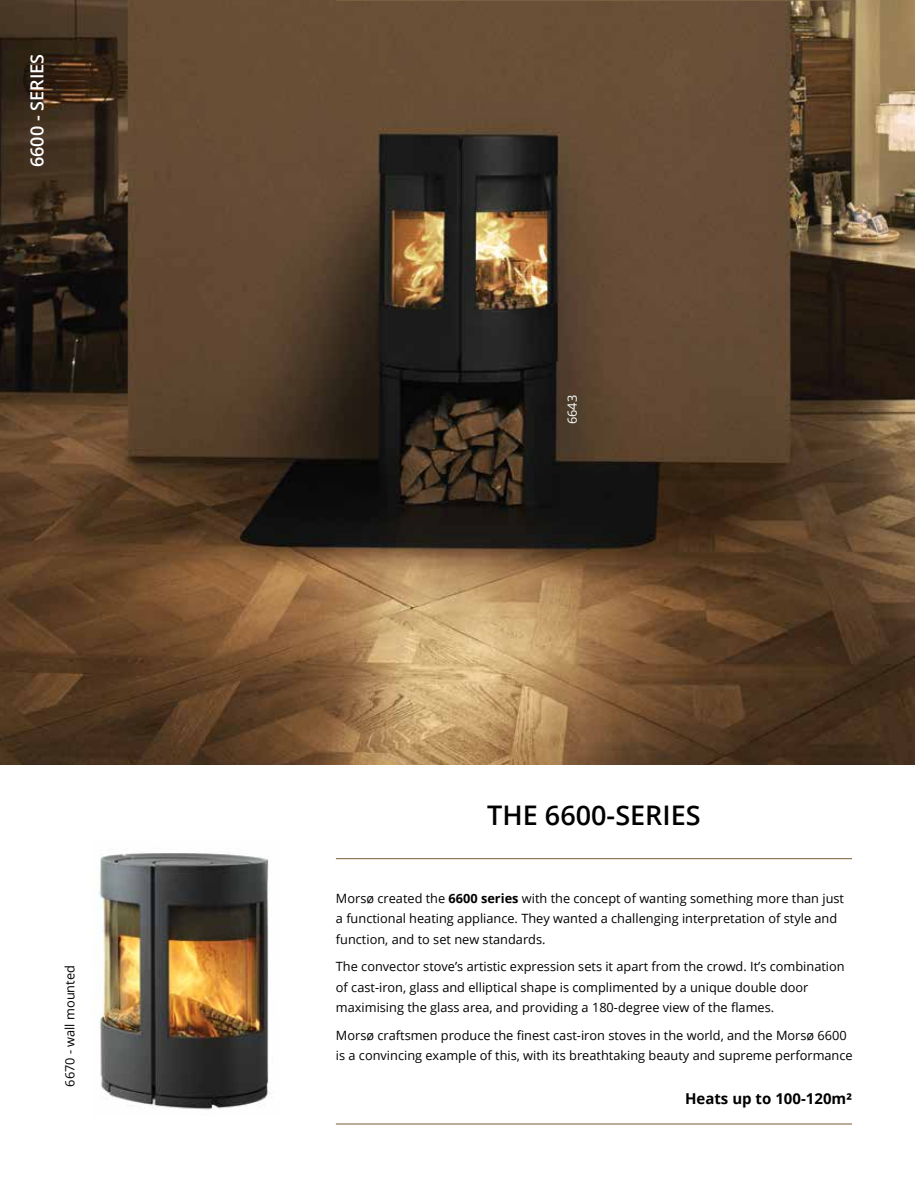
<style>
.page{position:relative;width:915px;height:1191px;background:#fff}
.page>*{position:absolute;margin:0;border:0;box-sizing:border-box;transform-origin:0 0}
.t1{font:600 27px "Open Sans";color:#000}
.t2{font:600 18px "Open Sans";color:#fff}
.t3{font:700 15px "Open Sans";color:#000}
.t4{font:12.75px/20.2px "Open Sans";color:#000}
.t5{font:12.75px "Open Sans";color:#fff}
.s1{font-weight:700}
</style>
<div class="page">
<img style="left:0;top:0;width:914px;height:764px">
<hr style="left:336px;top:858px;width:515px;height:1px;background:#886d4b">
<hr style="left:336px;top:1123px;width:515px;height:1px;background:#886d4b">
<hr style="left:336px;top:0;width:515px;height:1px;background:#886d4b">
<img style="left:98px;top:852px;width:173px;height:258px">
<h2 class="t2" style="left:25px;top:167px;width:115px;rotate:-90deg">6600 - SERIES</h2>
<p class="t4" style="left:60px;top:1086px;width:123px;rotate:-90deg">6670 - wall mounted</p>
<p class="t5" style="left:563px;top:424px;width:31px;rotate:-90deg">6643</p>
<h1 class="t1" style="left:487px;top:796px;width:215px">THE 6600-SERIES</h1>
<p class="t4" style="left:336px;top:888px;width:509px">Morsø created the <span class="s1">6600 series</span> with the concept of wanting something more than just a functional heating appliance. They wanted a challenging interpretation of style and function, and to set new standards.</p>
<p class="t4" style="left:336px;top:956px;width:510px">The convector stove’s artistic expression sets it apart from the crowd. It’s combination of cast-iron, glass and elliptical shape is complimented by a unique double door maximising the glass area, and providing a 180-degree view of the flames.</p>
<p class="t4" style="left:336px;top:1024px;width:518px">Morsø craftsmen produce the finest cast-iron stoves in the world, and the Morsø 6600 is a convincing example of this, with its breathtaking beauty and supreme performance</p>
<p class="t3" style="left:684px;top:1088px;width:168px">Heats up to 100-120m²</p>
</div>
